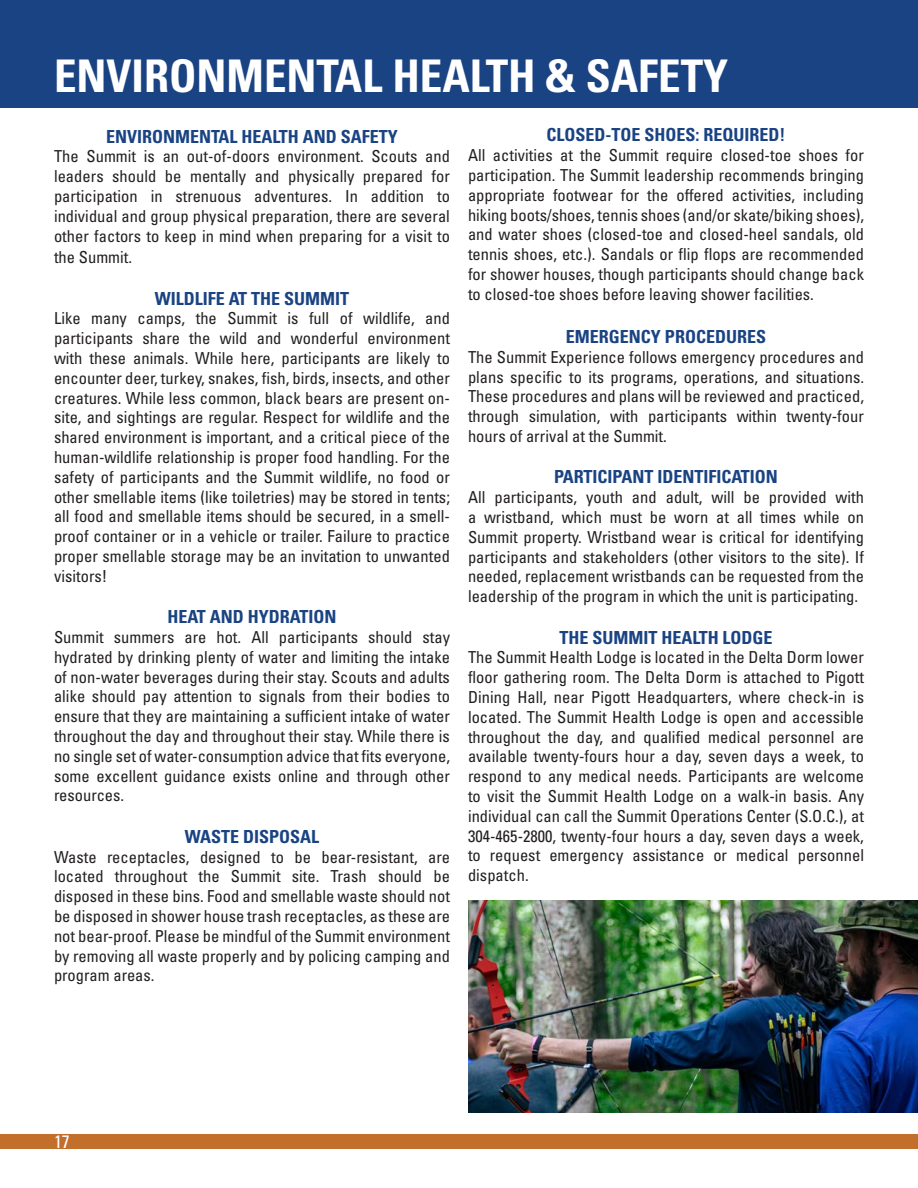
<style>
.page{position:relative;width:918px;height:1188px;background:#fff}
.page>*{position:absolute;margin:0;border:0;box-sizing:border-box;transform-origin:0 0}
.t1{font:45px "Univers LT 67 Bd Cn";color:#fff}
.t2{font:18px "Univers LT 67 Bd Cn";color:#1a4383}
.t3{font:18px "Univers LT 57 Cn";color:#fff}
.t4{font:16.5px/19.8px "Univers LT 57 Cn";color:#231f20;text-align:justify}
</style>
<div class="page">
<div style="left:0;top:1134px;width:918px;height:15px;background:#c26f2b"></div>
<div style="left:0;top:0;width:918px;height:108px;background:#1a4383"></div>
<img style="left:468px;top:901px;width:450px;height:212px">
<h1 class="t1" style="left:54px;top:48px;width:676px">ENVIRONMENTAL HEALTH &amp; SAFETY</h1>
<p class="t2" style="left:106px;top:125px;width:293px">ENVIRONMENTAL HEALTH AND SAFETY</p>
<p class="t4" style="left:54px;top:146px;width:398px">The Summit is an out-of-doors environment. Scouts and leaders should be mentally and physically prepared for participation in strenuous adventures. In addition to individual and group physical preparation, there are several other factors to keep in mind when preparing for a visit to</p>
<p class="t4" style="left:54px;top:247px;width:80px">the Summit.</p>
<p class="t2" style="left:155px;top:287px;width:196px">WILDLIFE AT THE SUMMIT</p>
<p class="t4" style="left:54px;top:308px;width:398px">Like many camps, the Summit is full of wildlife, and participants share the wild and wonderful environment with these animals. While here, participants are likely to encounter deer, turkey, snakes, fish, birds, insects, and other creatures. While less common, black bears are present on&shy;site, and sightings are regular. Respect for wildlife and the shared environment is important, and a critical piece of the human-wildlife relationship is proper food handling. For the safety of participants and the Summit wildlife, no food or other smellable items (like toiletries) may be stored in tents; all food and smellable items should be secured, in a smell&shy;proof container or in a vehicle or trailer. Failure to practice proper smellable storage may be an invitation to unwanted visitors!</p>
<p class="t2" style="left:168px;top:606px;width:170px">HEAT AND HYDRATION</p>
<p class="t4" style="left:54px;top:627px;width:398px">Summit summers are hot. All participants should stay hydrated by drinking plenty of water and limiting the intake of non-water beverages during their stay. Scouts and adults alike should pay attention to signals from their bodies to ensure that they are maintaining a sufficient intake of water throughout the day and throughout their stay. While there is no single set of water-consumption advice that fits everyone, some excellent guidance exists online and through other resources.</p>
<p class="t2" style="left:185px;top:825px;width:136px">WASTE DISPOSAL</p>
<p class="t4" style="left:54px;top:847px;width:398px">Waste receptacles, designed to be bear-resistant, are located throughout the Summit site. Trash should be disposed in these bins. Food and smellable waste should not be disposed in shower house trash receptacles, as these are not bear-proof. Please be mindful of the Summit environment by removing all waste properly and by policing camping and program areas.</p>
<p class="t2" style="left:546px;top:124px;width:241px">CLOSED-TOE SHOES: REQUIRED!</p>
<p class="t4" style="left:468px;top:145px;width:398px">All activities at the Summit require closed-toe shoes for participation. The Summit leadership recommends bringing appropriate footwear for the offered activities, including hiking boots/shoes, tennis shoes (and/or skate/biking shoes), and water shoes (closed-toe and closed-heel sandals, old tennis shoes, etc.). Sandals or flip flops are recommended for shower houses, though participants should change back to closed-toe shoes before leaving shower facilities.</p>
<p class="t2" style="left:566px;top:325px;width:202px">EMERGENCY PROCEDURES</p>
<p class="t4" style="left:468px;top:347px;width:398px">The Summit Experience follows emergency procedures and plans specific to its programs, operations, and situations.<br>These procedures and plans will be reviewed and practiced, through simulation, with participants within twenty-four hours of arrival at the Summit.</p>
<p class="t2" style="left:554px;top:466px;width:225px">PARTICIPANT IDENTIFICATION</p>
<p class="t4" style="left:468px;top:487px;width:398px">All participants, youth and adult, will be provided with a wristband, which must be worn at all times while on Summit property. Wristband wear is critical for identifying participants and stakeholders (other visitors to the site). If needed, replacement wristbands can be requested from the leadership of the program in which the unit is participating.</p>
<p class="t2" style="left:559px;top:626px;width:215px">THE SUMMIT HEALTH LODGE</p>
<p class="t4" style="left:468px;top:647px;width:398px">The Summit Health Lodge is located in the Delta Dorm lower floor gathering room. The Delta Dorm is attached to Pigott Dining Hall, near Pigott Headquarters, where check-in is located. The Summit Health Lodge is open and accessible throughout the day, and qualified medical personnel are available twenty-fours hour a day, seven days a week, to respond to any medical needs. Participants are welcome to visit the Summit Health Lodge on a walk-in basis. Any individual can call the Summit Operations Center (S.O.C.), at 304-465-2800, twenty-four hours a day, seven days a week, to request emergency assistance or medical personnel dispatch.</p>
<p class="t3" style="left:54px;top:1131px;width:17px">17</p>
</div>
